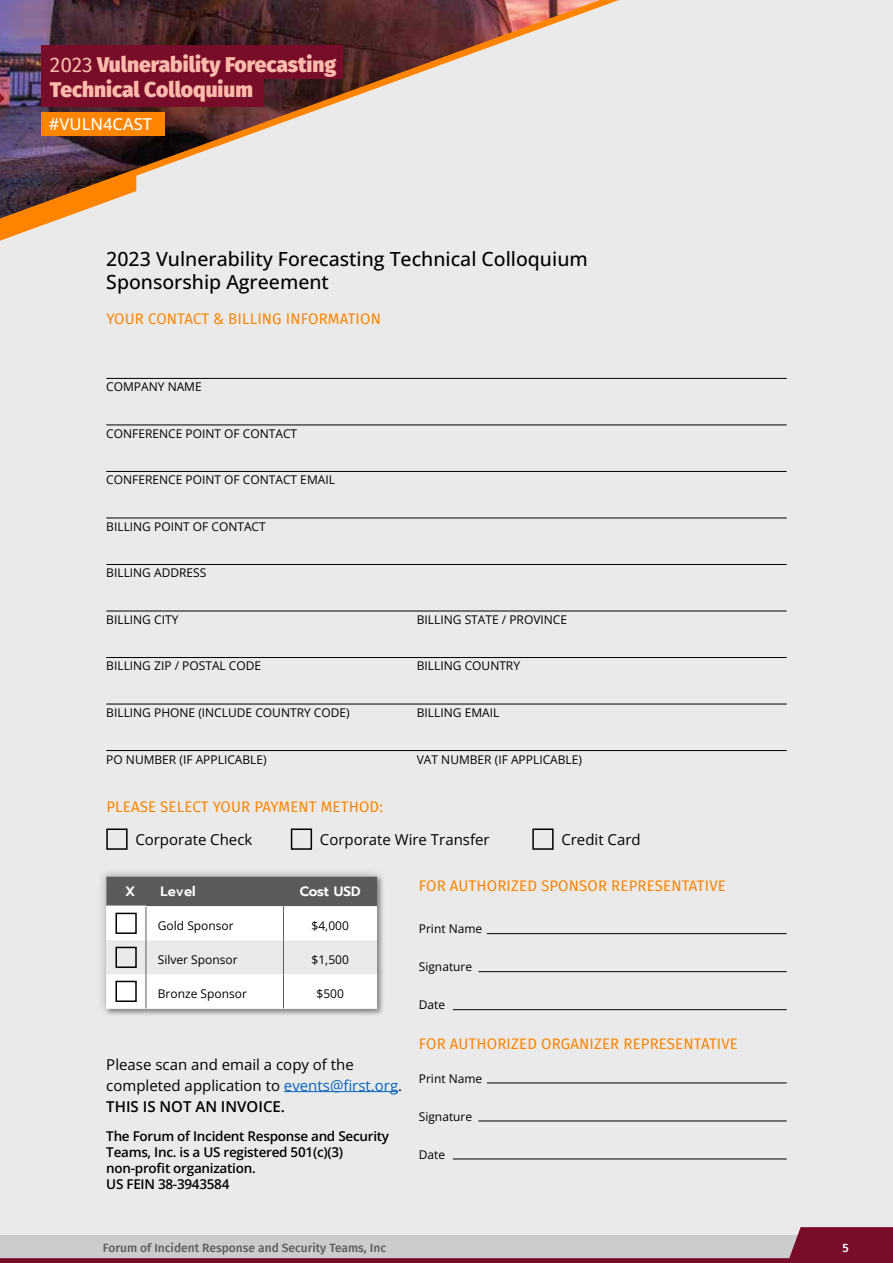
<style>
.page{position:relative;width:893px;height:1263px;background:#eaeaea}
.page>*{position:absolute;margin:0;border:0;box-sizing:border-box;transform-origin:0 0}
.t1{font:900 21px/25.2px "Fira Sans";color:#ffbaab}
.t2{font:500 19.5px/22.5px "Open Sans";color:#000}
.t3{font:500 16.5px "Open Sans";color:#fff}
.t4{font:15px/21px "Open Sans";color:#000}
.t5{font:15px "Fira Sans";letter-spacing:.01em;color:#ff8500}
.t6{font:600 13.5px/16.2px "Open Sans";letter-spacing:-.02em;color:#000}
.t7{font:600 13.5px "Prompt";color:#fff}
.t8{font:12px "Open Sans";color:#000}
.t9{font:500 12px "Fira Sans";color:#5c5c5d}
.t10{font:500 12px "Fira Sans";color:#fff}
.s1{font-weight:400}
.s2{color:#0563c1}
.s3{font-weight:600}
</style>
<div class="page">
<svg style="left:0;top:1227px;width:893px;height:34px"></svg>
<svg style="left:0;top:0;width:619px;height:241px"></svg>
<div style="left:41px;top:45px;width:302px;height:33px;background:#780d29"></div>
<div style="left:41px;top:74px;width:223px;height:32px;background:#780d29"></div>
<hr style="left:0;top:1261px;width:893px;height:2px;background:#780d29">
<div style="left:41px;top:112px;width:123px;height:23px;background:#ff8500"></div>
<div style="left:96px;top:866px;width:290px;height:152px;background:#000;opacity:.25"></div>
<hr style="left:106px;top:378px;width:681px;height:1px;background:#000">
<hr style="left:106px;top:425px;width:681px;height:1px;background:#000">
<hr style="left:106px;top:471px;width:681px;height:1px;background:#000">
<hr style="left:106px;top:518px;width:681px;height:1px;background:#000">
<hr style="left:106px;top:564px;width:681px;height:1px;background:#000">
<hr style="left:106px;top:611px;width:681px;height:1px;background:#000">
<hr style="left:106px;top:657px;width:681px;height:1px;background:#000">
<hr style="left:106px;top:704px;width:681px;height:1px;background:#000">
<hr style="left:106px;top:750px;width:681px;height:1px;background:#000">
<hr style="left:284px;top:1091px;width:114px;height:1px;background:#0563c1">
<div style="left:106px;top:828px;width:22px;height:22px;border:2px solid #000"></div>
<div style="left:291px;top:828px;width:21px;height:22px;border:2px solid #000"></div>
<div style="left:532px;top:828px;width:22px;height:22px;border:2px solid #000"></div>
<svg style="left:106px;top:876px;width:271px;height:132px"></svg>
<hr style="left:106px;top:905px;width:40px;height:2px;background:#fff">
<hr style="left:146px;top:907px;width:1px;height:33px;background:#5b5b5c">
<hr style="left:283px;top:906px;width:1px;height:34px;background:#5b5b5c">
<hr style="left:146px;top:940px;width:1px;height:34px;background:#5b5b5c">
<hr style="left:283px;top:940px;width:1px;height:34px;background:#5b5b5c">
<hr style="left:146px;top:974px;width:1px;height:34px;background:#5b5b5c">
<hr style="left:283px;top:974px;width:1px;height:34px;background:#5b5b5c">
<div style="left:115px;top:913px;width:22px;height:21px;border:2px solid #000"></div>
<div style="left:115px;top:947px;width:22px;height:21px;border:2px solid #000"></div>
<div style="left:115px;top:981px;width:22px;height:21px;border:2px solid #000"></div>
<hr style="left:487px;top:933px;width:300px;height:1px;background:#000">
<hr style="left:478px;top:971px;width:309px;height:1px;background:#000">
<hr style="left:453px;top:1009px;width:334px;height:1px;background:#000">
<hr style="left:487px;top:1083px;width:300px;height:1px;background:#000">
<hr style="left:478px;top:1121px;width:309px;height:1px;background:#000">
<hr style="left:453px;top:1159px;width:334px;height:1px;background:#000">
<h1 class="t1" style="left:50px;top:50px;width:288px"><span class="s1">2023</span> Vulnerability Forecasting<br>Technical Colloquium</h1>
<h3 class="t3" style="left:49px;top:113px;width:105px">#VULN4CAST</h3>
<h2 class="t2" style="left:106px;top:247px;width:483px">2023 Vulnerability Forecasting Technical Colloquium<br>Sponsorship Agreement</h2>
<p class="t5" style="left:106px;top:307px;width:276px">YOUR CONTACT &amp; BILLING INFORMATION</p>
<p class="t8" style="left:106px;top:379px;width:97px">COMPANY NAME</p>
<p class="t8" style="left:106px;top:425px;width:192px">CONFERENCE POINT OF CONTACT</p>
<p class="t8" style="left:106px;top:472px;width:230px">CONFERENCE POINT OF CONTACT EMAIL</p>
<p class="t8" style="left:106px;top:518px;width:161px">BILLING POINT OF CONTACT</p>
<p class="t8" style="left:106px;top:565px;width:102px">BILLING ADDRESS</p>
<p class="t8" style="left:106px;top:611px;width:74px">BILLING CITY</p>
<p class="t8" style="left:417px;top:611px;width:152px">BILLING STATE / PROVINCE</p>
<p class="t8" style="left:106px;top:658px;width:156px">BILLING ZIP / POSTAL CODE</p>
<p class="t8" style="left:417px;top:658px;width:105px">BILLING COUNTRY</p>
<p class="t8" style="left:106px;top:704px;width:245px">BILLING PHONE (INCLUDE COUNTRY CODE)</p>
<p class="t8" style="left:417px;top:704px;width:84px">BILLING EMAIL</p>
<p class="t8" style="left:106px;top:751px;width:162px">PO NUMBER (IF APPLICABLE)</p>
<p class="t8" style="left:417px;top:751px;width:167px">VAT NUMBER (IF APPLICABLE)</p>
<p class="t5" style="left:106px;top:795px;width:278px">PLEASE SELECT YOUR PAYMENT METHOD:</p>
<p class="t4" style="left:135px;top:829px;width:119px">Corporate Check</p>
<p class="t4" style="left:320px;top:829px;width:171px">Corporate Wire Transfer</p>
<p class="t4" style="left:561px;top:829px;width:81px">Credit Card</p>
<p class="t7" style="left:125px;top:882px;width:12px">X</p>
<p class="t7" style="left:160px;top:882px;width:37px">Level</p>
<p class="t7" style="left:300px;top:882px;width:62px">Cost USD</p>
<p class="t8" style="left:158px;top:917px;width:77px">Gold Sponsor</p>
<p class="t8" style="left:312px;top:917px;width:39px">$4,000</p>
<p class="t8" style="left:158px;top:951px;width:81px">Silver Sponsor</p>
<p class="t8" style="left:312px;top:951px;width:39px">$1,500</p>
<p class="t8" style="left:158px;top:985px;width:91px">Bronze Sponsor</p>
<p class="t8" style="left:317px;top:985px;width:29px">$500</p>
<p class="t5" style="left:419px;top:875px;width:308px">FOR AUTHORIZED SPONSOR REPRESENTATIVE</p>
<p class="t8" style="left:419px;top:921px;width:65px">Print Name</p>
<p class="t8" style="left:419px;top:959px;width:55px">Signature</p>
<p class="t8" style="left:419px;top:997px;width:28px">Date</p>
<p class="t5" style="left:419px;top:1032px;width:321px">FOR AUTHORIZED ORGANIZER REPRESENTATIVE</p>
<p class="t8" style="left:419px;top:1070px;width:65px">Print Name</p>
<p class="t8" style="left:419px;top:1108px;width:55px">Signature</p>
<p class="t8" style="left:419px;top:1146px;width:28px">Date</p>
<p class="t4" style="left:106px;top:1053px;width:297px">Please scan and email a copy of the completed application to <span class="s2">events@first.org</span>.<br><span class="s3">THIS IS NOT AN INVOICE.</span></p>
<p class="t6" style="left:106px;top:1127px;width:284px">The Forum of Incident Response and Security<br>Teams, Inc. is a US registered 501(c)(3) non-profit organization.<br>US FEIN 38-3943584</p>
<p class="t9" style="left:103px;top:1238px;width:285px">Forum of Incident Response and Security Teams, Inc</p>
<p class="t10" style="left:842px;top:1238px;width:8px">5</p>
</div>
